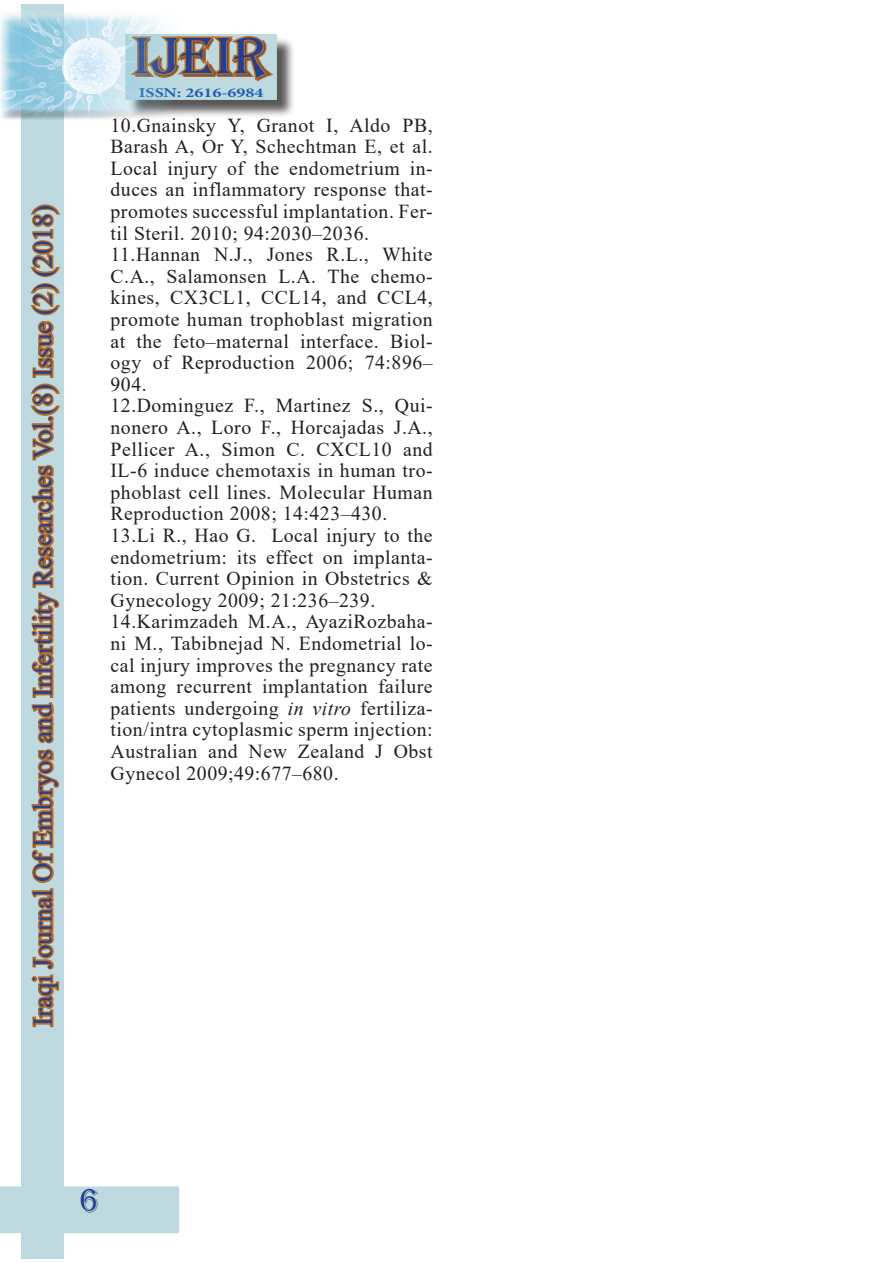
<style>
.page{position:relative;width:893px;height:1263px;background:#fff}
.page>*{position:absolute;margin:0;border:0;box-sizing:border-box;transform-origin:0 0}
.t1{font:56.25px "Algerian";letter-spacing:.005em;color:#253f8e}
.Paragraph_Style_1{font:33.75px "Algerian";color:#253f8e}
.Paragraph_Style_1-2{font:27px "Times New Roman";color:#253f8e}
.Paragraph_Style_1-3{font:19.8px/21.6px "Times New Roman";letter-spacing:.025em;color:#231f20;text-align:justify}
.t2{font:700 13.5px "Minion Pro";color:#1c60b5;scale:1.33 1}
.s1{font-style:italic}
</style>
<div class="page">
<div style="left:21px;top:4px;width:43px;height:1255px;background:#bedae0"></div>
<svg style="left:30px;top:204px;width:30px;height:824px"></svg>
<div style="left:128px;top:36px;width:167px;height:82px;background:#231f20;opacity:.75"></div>
<div style="left:126px;top:35px;width:150px;height:64px;background:#bedae0"></div>
<svg style="left:182px;top:37px;width:92px;height:45px"></svg>
<div style="left:125px;top:34px;width:152px;height:66px;border:2px solid #bedae0"></div>
<div style="left:1px;top:1187px;width:177px;height:45px;background:#bedae0"></div>
<div style="left:0;top:1186px;width:179px;height:47px;border:2px solid #bedae0"></div>
<div style="left:0;top:11px;width:182px;height:110px;background:#231f20;opacity:.75"></div>
<p class="Paragraph_Style_1-2" style="left:24px;top:1026px;width:823px;rotate:-90deg">Iraqi Journal Of Embryos and Infertility Researches Vol.(8) Issue (2) (2018)</p>
<h1 class="t1" style="left:134px;top:26px;width:137px">IJEIR</h1>
<p class="t2" style="left:139px;top:83px;width:95px">ISSN: 2616-6984</p>
<p class="Paragraph_Style_1-3" style="left:111px;top:113px;width:324px">10.Gnainsky Y, Granot I, Aldo PB, Barash A, Or Y, Schechtman E, et al.<br>Local injury of the endometrium in&shy;duces an inflammatory response that&shy;promotes successful implantation. Fer&shy;til Steril. 2010; 94:2030–2036.</p>
<p class="Paragraph_Style_1-3" style="left:111px;top:243px;width:324px">11.Hannan N.J., Jones R.L., White C.A., Salamonsen L.A. The chemo&shy;kines, CX3CL1, CCL14, and CCL4, promote human trophoblast migration at the feto–maternal interface. Biol&shy;ogy of Reproduction 2006; 74:896– 904.</p>
<p class="Paragraph_Style_1-3" style="left:111px;top:394px;width:324px">12.Dominguez F., Martinez S., Qui&shy;nonero A., Loro F., Horcajadas J.A., Pellicer A., Simon C. CXCL10 and IL-6 induce chemotaxis in human tro&shy;phoblast cell lines. Molecular Human Reproduction 2008; 14:423–430.</p>
<p class="Paragraph_Style_1-3" style="left:111px;top:524px;width:324px">13.Li R., Hao G. Local injury to the endometrium: its effect on implanta&shy;tion. Current Opinion in Obstetrics &amp; Gynecology 2009; 21:236–239.</p>
<p class="Paragraph_Style_1-3" style="left:111px;top:610px;width:324px">14.Karimzadeh M.A., AyaziRozbaha&shy;ni M., Tabibnejad N. Endometrial lo&shy;cal injury improves the pregnancy rate among recurrent implantation failure patients undergoing <span class="s1">in vitro</span> fertiliza&shy;tion/intra cytoplasmic sperm injection:<br>Australian and New Zealand J Obst Gynecol 2009;49:677–680.</p>
<p class="Paragraph_Style_1" style="left:79px;top:1182px;width:22px">6</p>
</div>
